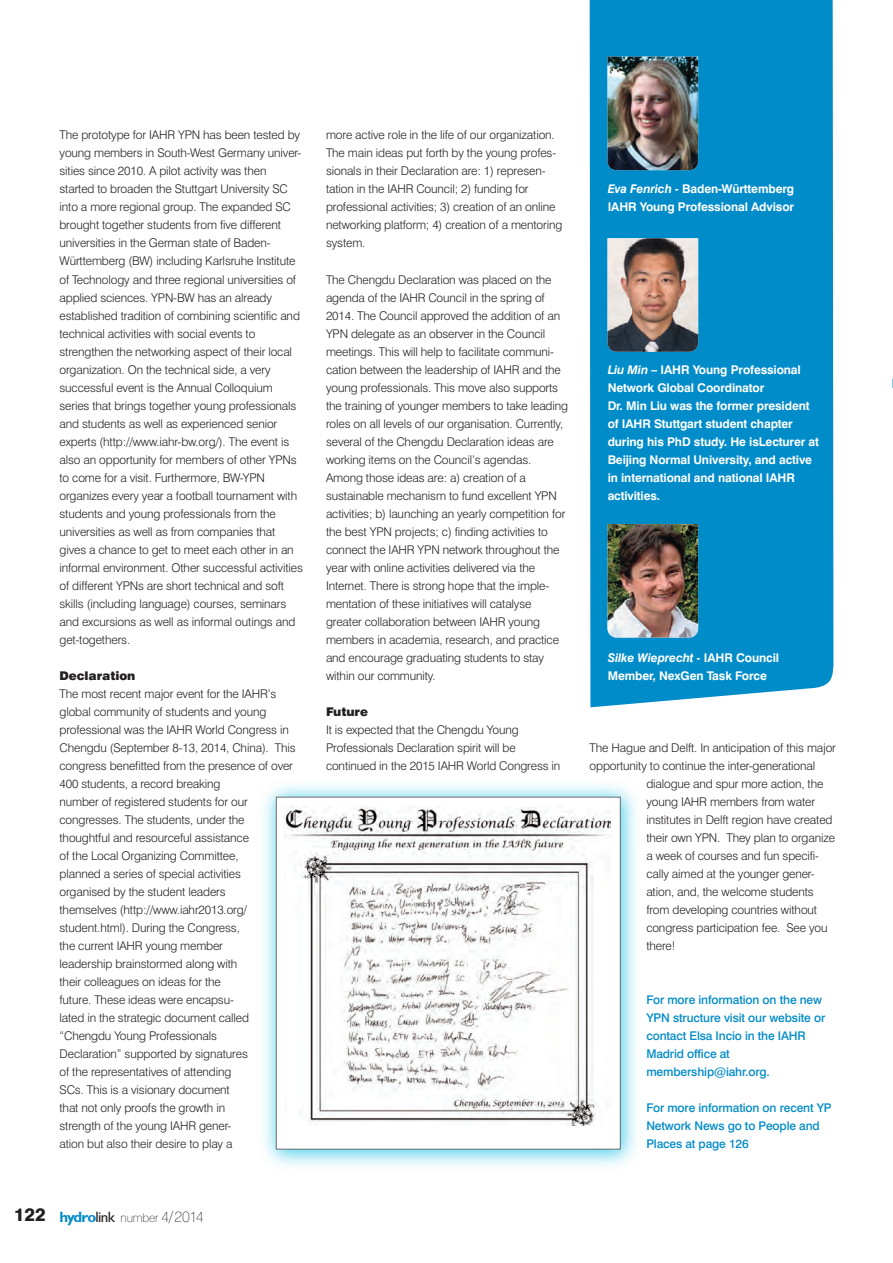
<style>
.page{position:relative;width:893px;height:1263px;background:#fff}
.page>*{position:absolute;margin:0;border:0;box-sizing:border-box;transform-origin:0 0}
.t1{font:300 12px/18px "Swiss 721 BT";letter-spacing:-.01em;color:#231f20}
.t2{font:700 12px/18px "Swiss 721 BT";letter-spacing:-.01em;color:#fff}
.t3{font:500 12px/18px "Swiss 721 BT";letter-spacing:-.01em;color:#008bc9}
.t4{font:100 12px "Swiss 721 BT";letter-spacing:-.015em;color:#231f20}
.t5{font:900 12px "Swiss 721 BT";letter-spacing:-.005em;color:#231f20}
.s1{font-weight:800;font-size:18px}
.s2{font-family:"Gill Sans";font-weight:700;font-size:15px;color:#008bc9}
.s3{font-family:"Gill Sans";font-weight:400;font-size:15px}
.s4{font-size:15px}
.s5{font-style:italic}
</style>
<div class="page">
<div style="left:590px;top:0;width:243px;height:707px;background:#008bc9"></div>
<img style="left:607px;top:57px;width:91px;height:104px">
<img style="left:607px;top:161px;width:91px;height:9px">
<svg style="left:607px;top:238px;width:91px;height:105px;background:#aa9389"></svg>
<img style="left:607px;top:343px;width:91px;height:9px">
<img style="left:607px;top:524px;width:91px;height:105px">
<img style="left:607px;top:629px;width:91px;height:8px">
<img style="left:264px;top:785px;width:372px;height:382px">
<div style="left:277px;top:797px;width:343px;height:352px;background:#fff"></div>
<img style="left:284px;top:806px;width:327px;height:320px">
<div style="left:276px;top:797px;width:344px;height:352px;border:1px solid #6c6d70"></div>
<p class="t1" style="left:60px;top:127px;width:245px">The prototype for IAHR YPN has been tested by young members in South-West Germany univer&shy;sities since 2010. A pilot activity was then started to broaden the Stuttgart University SC into a more regional group. The expanded SC brought together students from five different universities in the German state of Baden-Württemberg (BW) including Karlsruhe Institute of Technology and three regional universities of applied sciences. YPN-BW has an already established tradition of combining scientific and technical activities with social events to strengthen the networking aspect of their local organization. On the technical side, a very successful event is the Annual Colloquium series that brings together young professionals and students as well as experienced senior experts (http://www.iahr-bw.org/). The event is also an opportunity for members of other YPNs to come for a visit. Furthermore, BW-YPN organizes every year a football tournament with students and young professionals from the universities as well as from companies that gives a chance to get to meet each other in an informal environment. Other successful activities of different YPNs are short technical and soft skills (including language) courses, seminars and excursions as well as informal outings and get-togethers.</p>
<p class="t5" style="left:60px;top:671px;width:77px">Declaration</p>
<p class="t1" style="left:60px;top:685px;width:238px">The most recent major event for the IAHR’s global community of students and young professional was the IAHR World Congress in Chengdu (September 8-13, 2014, China). This congress benefitted from the presence of over 400 students, a record breaking<br>number of registered students for our congresses. The students, under the thoughtful and resourceful assistance<br>of the Local Organizing Committee,<br>planned a series of special activities<br>organised by the student leaders<br>themselves (http://www.iahr2013.org/ student.html). During the Congress,<br>the current IAHR young member<br>leadership brainstormed along with<br>their colleagues on ideas for the<br>future. These ideas were encapsu-<br>lated in the strategic document called “Chengdu Young Professionals<br>Declaration” supported by signatures<br>of the representatives of attending<br>SCs. This is a visionary document<br>that not only proofs the growth in<br>strength of the young IAHR gener-<br>ation but also their desire to play a</p>
<p class="t4" style="left:14px;top:1213px;width:191px"><span class="s1">122</span> <span class="s2">hydro</span><span class="s3">link</span> number <span class="s4">4/2014</span></p>
<p class="t1" style="left:326px;top:127px;width:238px">more active role in the life of our organization.<br>The main ideas put forth by the young profes&shy;sionals in their Declaration are: 1) represen&shy;tation in the IAHR Council; 2) funding for professional activities; 3) creation of an online networking platform; 4) creation of a mentoring system.</p>
<p class="t1" style="left:326px;top:271px;width:244px">The Chengdu Declaration was placed on the agenda of the IAHR Council in the spring of 2014. The Council approved the addition of an YPN delegate as an observer in the Council meetings. This will help to facilitate communi&shy;cation between the leadership of IAHR and the young professionals. This move also supports the training of younger members to take leading roles on all levels of our organisation. Currently, several of the Chengdu Declaration ideas are working items on the Council’s agendas.<br>Among those ideas are: a) creation of a sustainable mechanism to fund excellent YPN activities; b) launching an yearly competition for the best YPN projects; c) finding activities to connect the IAHR YPN network throughout the year with online activities delivered via the Internet. There is strong hope that the imple&shy;mentation of these initiatives will catalyse greater collaboration between IAHR young members in academia, research, and practice and encourage graduating students to stay within our community.</p>
<p class="t5" style="left:326px;top:707px;width:43px">Future</p>
<p class="t1" style="left:326px;top:721px;width:236px">It is expected that the Chengdu Young<br>Professionals Declaration spirit will be continued in the 2015 IAHR World Congress in</p>
<p class="t2" style="left:608px;top:181px;width:188px"><span class="s5">Eva Fenrich -</span> Baden-Württemberg<br>IAHR Young Professional Advisor</p>
<p class="t2" style="left:608px;top:361px;width:213px"><span class="s5">Liu Min –</span> IAHR Young Professional<br>Network Global Coordinator<br>Dr. Min Liu was the former president of IAHR Stuttgart student chapter during his PhD study. He isLecturer at<br>Beijing Normal University, and active in international and national IAHR activities.</p>
<p class="t2" style="left:608px;top:649px;width:173px"><span class="s5">Silke Wieprecht -</span> IAHR Council<br>Member, NexGen Task Force</p>
<p class="t1" style="left:590px;top:739px;width:248px">The Hague and Delft. In anticipation of this major</p>
<p class="t1" style="left:590px;top:757px;width:227px">opportunity to continue the inter-generational</p>
<p class="t1" style="left:646px;top:775px;width:179px">dialogue and spur more action, the</p>
<p class="t1" style="left:646px;top:793px;width:170px">young IAHR members from water</p>
<p class="t1" style="left:646px;top:811px;width:188px">institutes in Delft region have created</p>
<p class="t1" style="left:646px;top:829px;width:190px">their own YPN. They plan to organize</p>
<p class="t1" style="left:646px;top:847px;width:174px">a week of courses and fun specifi-</p>
<p class="t1" style="left:646px;top:865px;width:170px">cally aimed at the younger gener-</p>
<p class="t1" style="left:646px;top:883px;width:169px">ation, and, the welcome students</p>
<p class="t1" style="left:646px;top:901px;width:172px">from developing countries without</p>
<p class="t1" style="left:646px;top:919px;width:183px">congress participation fee. See you</p>
<p class="t1" style="left:646px;top:937px;width:31px">there!</p>
<p class="t3" style="left:646px;top:991px;width:180px">For more information on the new<br>YPN structure visit our website or contact Elsa Incio in the IAHR<br>Madrid office at membership@iahr.org.</p>
<p class="t3" style="left:646px;top:1099px;width:187px">For more information on recent YP<br>Network News go to People and<br>Places at page 126</p>
</div>
